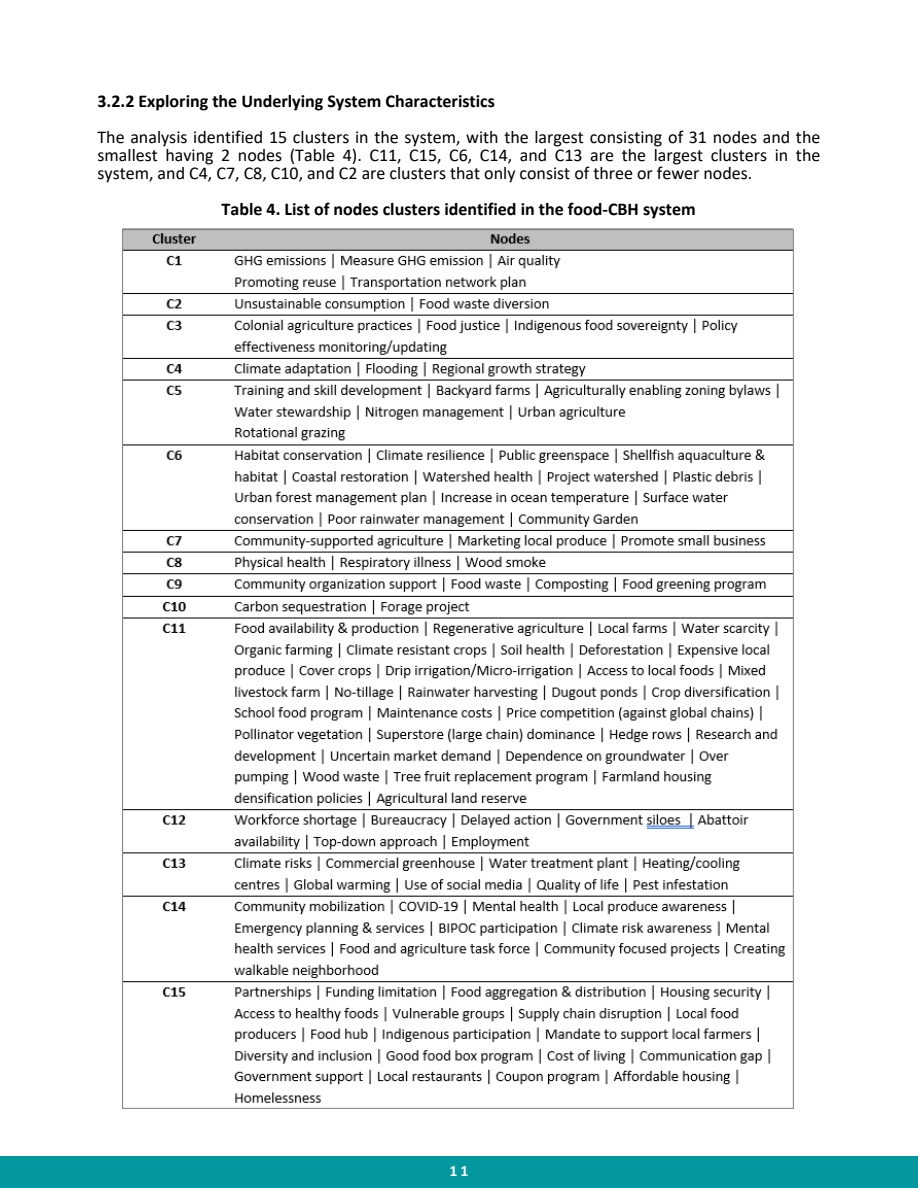
<style>
.page{position:relative;width:918px;height:1188px;background:#fff}
.page>*{position:absolute;margin:0;border:0;box-sizing:border-box;transform-origin:0 0}
.t1{font:18px/18px "Calibri";color:#000;text-align:justify}
.t2{font:700 18px "Calibri";color:#000}
.t3{font:700 15.9px "Calibri";color:#fff}
</style>
<div class="page">
<div style="left:0;top:1156px;width:918px;height:32px;background:#03989e"></div>
<img style="left:122px;top:228px;width:672px;height:881px">
<p class="t2" style="left:98px;top:94px;width:399px">3.2.2 Exploring the Underlying System Characteristics</p>
<p class="t1" style="left:98px;top:130px;width:724px">The analysis identified 15 clusters in the system, with the largest consisting of 31 nodes and the smallest having 2 nodes (Table 4). C11, C15, C6, C14, and C13 are the largest clusters in the system, and C4, C7, C8, C10, and C2 are clusters that only consist of three or fewer nodes.</p>
<p class="t2" style="left:222px;top:202px;width:476px">Table 4. List of nodes clusters identified in the food-CBH system</p>
<p class="t3" style="left:449px;top:1164px;width:21px">11</p>
</div>
